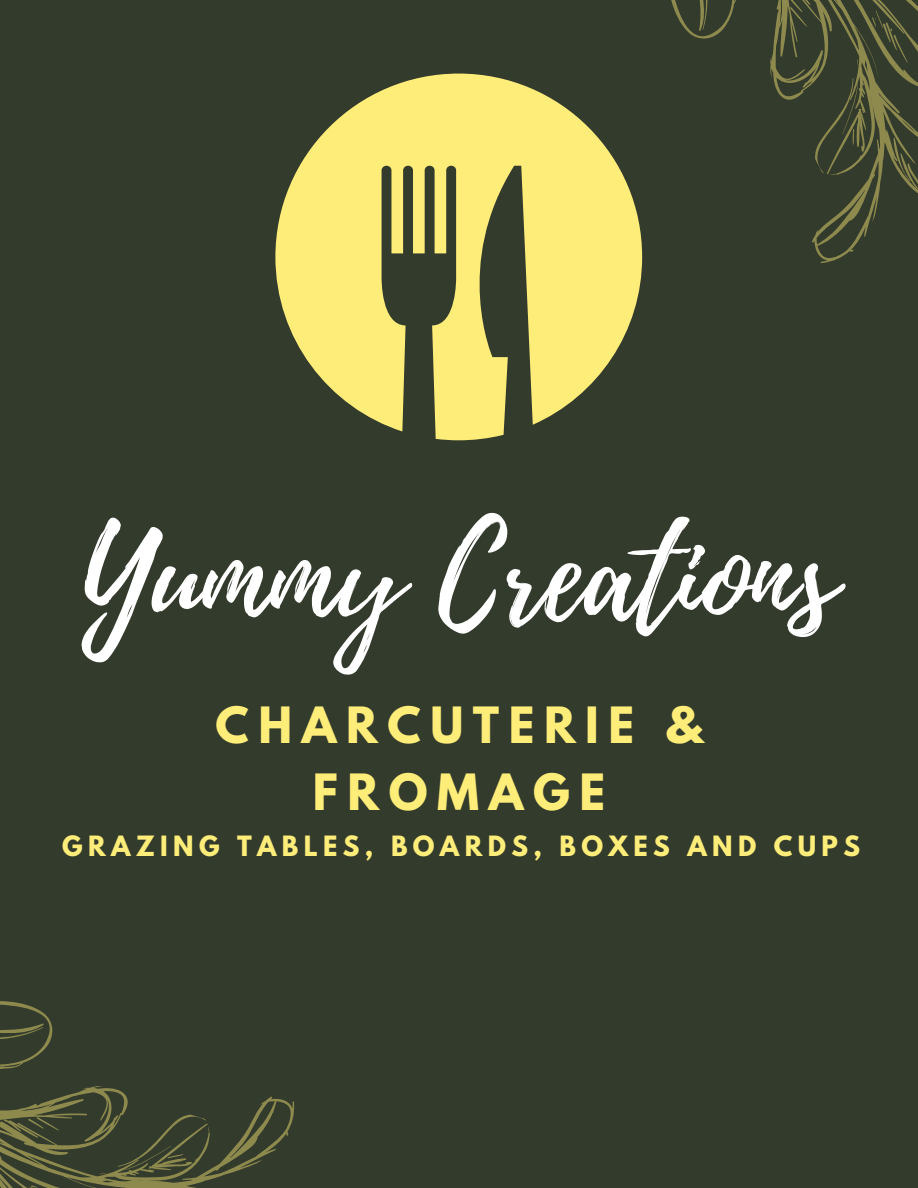
<style>
.page{position:relative;width:918px;height:1188px;background:#333b2c}
.page>*{position:absolute;margin:0;border:0;box-sizing:border-box;transform-origin:0 0}
.t1{font:126.9px "Playlist Script";color:#fff}
.t2{font:700 44.25px/66.3px "League Spartan";letter-spacing:.215em;color:#ffed7a;text-align:center}
.t3{font:700 24.75px "League Spartan";letter-spacing:.215em;color:#ffed7a}
</style>
<div class="page">
<svg style="left:642px;top:0;width:276px;height:264px"></svg>
<svg style="left:783px;top:0;width:31px;height:27px"></svg>
<svg style="left:876px;top:10px;width:7px;height:18px"></svg>
<svg style="left:869px;top:17px;width:47px;height:46px"></svg>
<svg style="left:790px;top:78px;width:128px;height:117px"></svg>
<svg style="left:0;top:1001px;width:295px;height:187px"></svg>
<svg style="left:3px;top:1115px;width:56px;height:27px"></svg>
<svg style="left:29px;top:1184px;width:9px;height:4px"></svg>
<svg style="left:117px;top:1094px;width:113px;height:94px"></svg>
<svg style="left:275px;top:74px;width:367px;height:366px;fill:#ffed7a"></svg>
<h1 class="t1" style="left:82px;top:486px;width:756px">Yummy Creations</h1>
<h2 class="t2" style="left:216px;top:698px;width:488px">CHARCUTERIE &amp;<br>FROMAGE</h2>
<p class="t3" style="left:62px;top:833px;width:799px">GRAZING TABLES, BOARDS, BOXES AND CUPS</p>
</div>
